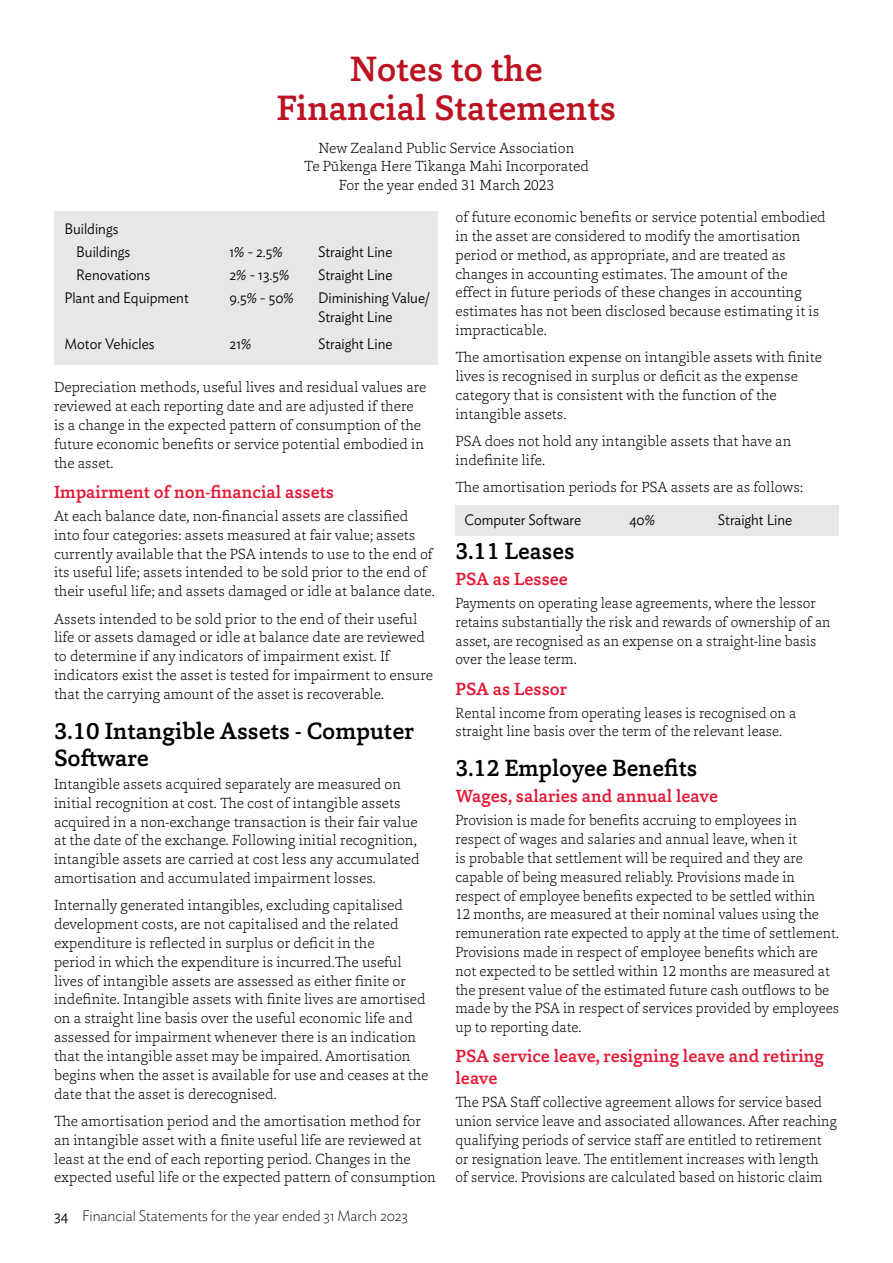
<style>
.page{position:relative;width:893px;height:1263px;background:#fff}
.page>*{position:absolute;margin:0;border:0;box-sizing:border-box;transform-origin:0 0}
.t1{font:500 36px/39px "Capita";color:#bc1322;text-align:center}
.t2{font:500 24px/27px "Capita";color:#000}
.t3{font:500 24px "Capita";color:#000;scale:.95 1}
.t4{font:500 18px/21.6px "Capita";color:#e31937}
.t5{font:200 15px/18.8px "Capita";color:#000}
.t6{font:200 15px/18.8px "Capita";color:#000;scale:.95 1}
.t7{font:300 15px/23px "Ideal Sans";color:#000;scale:.95 1}
.t8{font:200 15px "Ideal Sans";color:#000}
.s1{font-weight:300}
</style>
<div class="page">
<div style="left:455px;top:506px;width:384px;height:30px;background:#e6e7e8"></div>
<div style="left:54px;top:211px;width:383px;height:153px;background:#e6e7e8"></div>
<h1 class="t1" style="left:277px;top:49px;width:341px">Notes to the<br>Financial Statements</h1>
<p class="t5" style="left:304px;top:138px;width:286px;text-align:center">New Zealand Public Service Association<br>Te Pūkenga Here Tikanga Mahi Incorporated<br>For the year ended 31 March 2023</p>
<p class="t7" style="left:76px;top:216px;width:58px;text-indent:-12px">Buildings<br>Buildings</p>
<p class="t7" style="left:230px;top:239px;width:58px">1% - 2.5%</p>
<p class="t7" style="left:318px;top:239px;width:80px">Straight Line</p>
<p class="t7" style="left:76px;top:262px;width:79px">Renovations</p>
<p class="t7" style="left:230px;top:262px;width:65px">2% - 13.5%</p>
<p class="t7" style="left:318px;top:262px;width:80px">Straight Line</p>
<p class="t7" style="left:65px;top:285px;width:132px">Plant and Equipment</p>
<p class="t7" style="left:230px;top:285px;width:69px">9.5% - 50%</p>
<p class="t7" style="left:318px;top:287px;width:119px;line-height:18.8px">Diminishing Value/<br>Straight Line</p>
<p class="t7" style="left:65px;top:331px;width:96px">Motor Vehicles</p>
<p class="t7" style="left:230px;top:331px;width:24px">21%</p>
<p class="t7" style="left:318px;top:331px;width:80px">Straight Line</p>
<p class="t5" style="left:54px;top:378px;width:374px">Depreciation methods, useful lives and residual values are reviewed at each reporting date and are adjusted if there is a change in the expected pattern of consumption of the future economic benefits or service potential embodied in the asset.</p>
<p class="t4" style="left:54px;top:481px;width:282px">Impairment of non-financial assets</p>
<p class="t5" style="left:54px;top:506px;width:382px">At each balance date, non-financial assets are classified into four categories: assets measured at fair value; assets currently available that the PSA intends to use to the end of its useful life; assets intended to be sold prior to the end of their useful life; and assets damaged or idle at balance date.</p>
<p class="t5" style="left:54px;top:609px;width:381px">Assets intended to be sold prior to the end of their useful life or assets damaged or idle at balance date are reviewed to determine if any indicators of impairment exist. If indicators exist the asset is tested for impairment to ensure that the carrying amount of the asset is recoverable.</p>
<h2 class="t2" style="left:54px;top:717px;width:362px">3.10 Intangible Assets - Computer<br>Software</h2>
<p class="t5" style="left:54px;top:774px;width:367px">Intangible assets acquired separately are measured on initial recognition at cost. The cost of intangible assets acquired in a non-exchange transaction is their fair value at the date of the exchange. Following initial recognition, intangible assets are carried at cost less any accumulated amortisation and accumulated impairment losses.</p>
<p class="t5" style="left:54px;top:895px;width:376px">Internally generated intangibles, excluding capitalised development costs, are not capitalised and the related expenditure is reflected in surplus or deficit in the<br>period in which the expenditure is incurred.The useful lives of intangible assets are assessed as either finite or indefinite. Intangible assets with finite lives are amortised on a straight line basis over the useful economic life and assessed for impairment whenever there is an indication that the intangible asset may be impaired. Amortisation begins when the asset is available for use and ceases at the date that the asset is derecognised.</p>
<p class="t5" style="left:54px;top:1111px;width:383px">The amortisation period and the amortisation method for an intangible asset with a finite useful life are reviewed at least at the end of each reporting period. Changes in the expected useful life or the expected pattern of consumption</p>
<p class="t8" style="left:54px;top:1204px;width:356px"><span class="s1">34</span> Financial Statements for the year ended 31 March 2023</p>
<p class="t5" style="left:455px;top:207px;width:372px">of future economic benefits or service potential embodied in the asset are considered to modify the amortisation period or method, as appropriate, and are treated as changes in accounting estimates. The amount of the effect in future periods of these changes in accounting estimates has not been disclosed because estimating it is impracticable.</p>
<p class="t5" style="left:455px;top:348px;width:368px">The amortisation expense on intangible assets with finite lives is recognised in surplus or deficit as the expense category that is consistent with the function of the intangible assets.</p>
<p class="t5" style="left:455px;top:431px;width:337px">PSA does not hold any intangible assets that have an indefinite life.</p>
<p class="t5" style="left:455px;top:477px;width:349px">The amortisation periods for PSA assets are as follows:</p>
<p class="t7" style="left:464px;top:507px;width:125px">Computer Software</p>
<p class="t7" style="left:629px;top:507px;width:28px">40%</p>
<p class="t7" style="left:718px;top:507px;width:80px">Straight Line</p>
<h2 class="t3" style="left:455px;top:535px;width:127px">3.11 Leases</h2>
<p class="t4" style="left:455px;top:568px;width:114px">PSA as Lessee</p>
<p class="t6" style="left:455px;top:593px;width:396px">Payments on operating lease agreements, where the lessor retains substantially the risk and rewards of ownership of an asset, are recognised as an expense on a straight-line basis over the lease term.</p>
<p class="t4" style="left:455px;top:677px;width:113px">PSA as Lessor</p>
<p class="t6" style="left:455px;top:703px;width:360px">Rental income from operating leases is recognised on a straight line basis over the term of the relevant lease.</p>
<h2 class="t3" style="left:455px;top:752px;width:256px">3.12 Employee Benefits</h2>
<p class="t4" style="left:455px;top:785px;width:264px">Wages, salaries and annual leave</p>
<p class="t6" style="left:455px;top:810px;width:405px">Provision is made for benefits accruing to employees in respect of wages and salaries and annual leave, when it<br>is probable that settlement will be required and they are capable of being measured reliably. Provisions made in respect of employee benefits expected to be settled within<br>12 months, are measured at their nominal values using the remuneration rate expected to apply at the time of settlement.<br>Provisions made in respect of employee benefits which are not expected to be settled within 12 months are measured at the present value of the estimated future cash outflows to be made by the PSA in respect of services provided by employees up to reporting date.</p>
<p class="t4" style="left:455px;top:1045px;width:370px">PSA service leave, resigning leave and retiring leave</p>
<p class="t6" style="left:455px;top:1092px;width:403px">The PSA Staff collective agreement allows for service based union service leave and associated allowances. After reaching qualifying periods of service staff are entitled to retirement or resignation leave. The entitlement increases with length<br>of service. Provisions are calculated based on historic claim</p>
</div>
